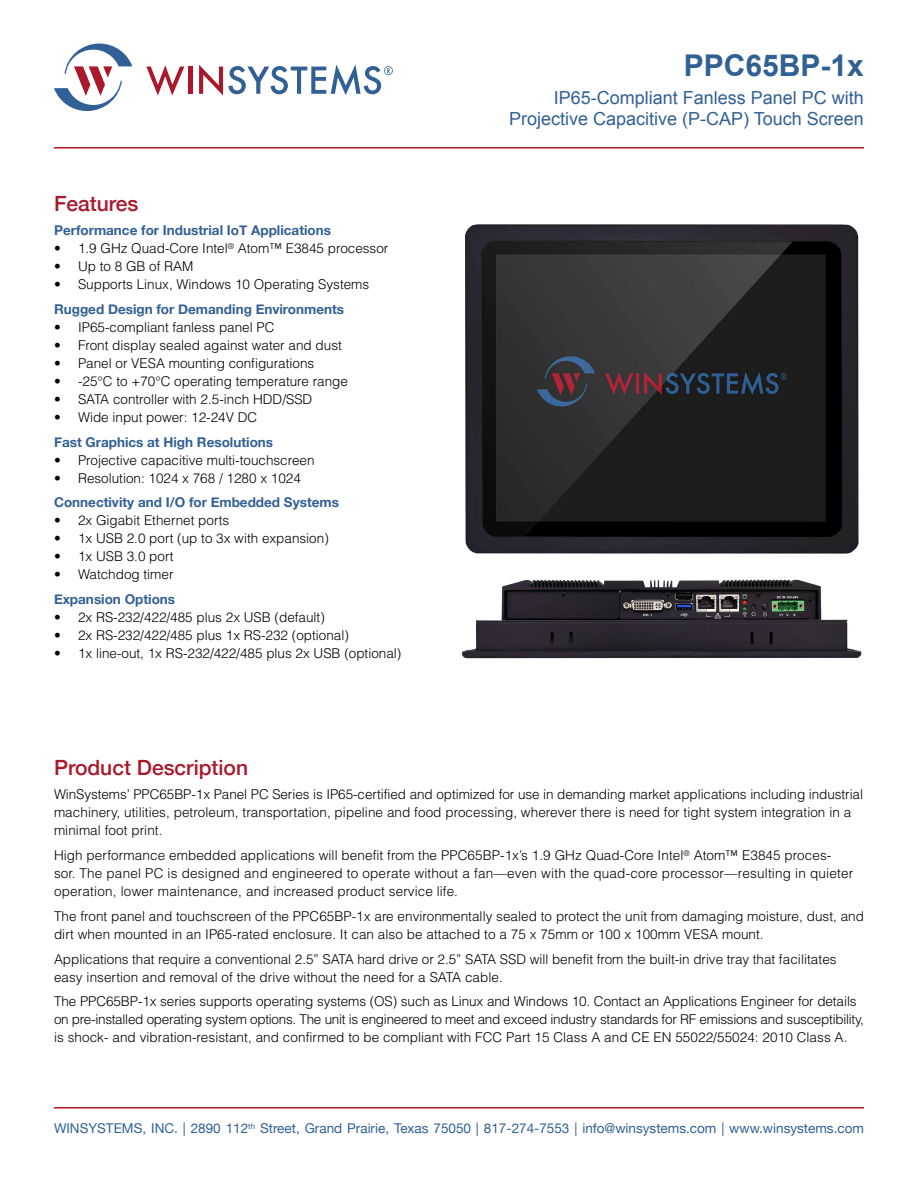
<style>
.page{position:relative;width:918px;height:1188px;background:#fff}
.page>*{position:absolute;margin:0;border:0;box-sizing:border-box;transform-origin:0 0}
.t1{font:700 30px "Arial";color:#316094}
.t2{font:500 21px "Helvetica Neue";color:#aa182c}
.t3{font:18px/21.6px "Arial";color:#316094;text-align:right}
.t4{font:300 13.5px/18px "Helvetica LT Std";color:#000}
.t5{font:700 13.5px "Helvetica Neue";color:#316094}
.t6{font:13.5px "Helvetica Neue";color:#316094}
</style>
<div class="page">
<img style="left:465px;top:224px;width:394px;height:330px">
<img style="left:462px;top:579px;width:400px;height:80px">
<svg style="left:54px;top:44px;width:78px;height:67px"></svg>
<svg style="left:146px;top:65px;width:38px;height:31px"></svg>
<hr style="left:188px;top:67px;width:4px;height:27px;background:#aa182c">
<svg style="left:199px;top:65px;width:194px;height:30px"></svg>
<hr style="left:54px;top:147px;width:810px;height:1px;background:#aa182c">
<hr style="left:54px;top:1107px;width:810px;height:1px;background:#aa182c">
<h2 class="t2" style="left:54px;top:186px;width:86px">Features</h2>
<p class="t5" style="left:54px;top:220px;width:279px">Performance for Industrial IoT Applications</p>
<p class="t4" style="left:54px;top:239px;width:336px">• 1.9 GHz Quad-Core Intel<sup>®</sup> Atom™ E3845 processor</p>
<p class="t4" style="left:54px;top:257px;width:141px">• Up to 8 GB of RAM</p>
<p class="t4" style="left:54px;top:275px;width:317px">• Supports Linux, Windows 10 Operating Systems</p>
<p class="t5" style="left:54px;top:299px;width:292px">Rugged Design for Demanding Environments</p>
<p class="t4" style="left:54px;top:318px;width:222px">• IP65-compliant fanless panel PC</p>
<p class="t4" style="left:54px;top:336px;width:289px">• Front display sealed against water and dust</p>
<p class="t4" style="left:54px;top:354px;width:262px">• Panel or VESA mounting configurations</p>
<p class="t4" style="left:54px;top:372px;width:296px">• -25°C to +70°C operating temperature range</p>
<p class="t4" style="left:54px;top:390px;width:260px">• SATA controller with 2.5-inch HDD/SSD</p>
<p class="t4" style="left:54px;top:408px;width:205px">• Wide input power: 12-24V DC</p>
<p class="t5" style="left:54px;top:431px;width:221px">Fast Graphics at High Resolutions</p>
<p class="t4" style="left:54px;top:451px;width:262px">• Projective capacitive multi-touchscreen</p>
<p class="t4" style="left:54px;top:469px;width:248px">• Resolution: 1024 x 768 / 1280 x 1024</p>
<p class="t5" style="left:54px;top:492px;width:286px">Connectivity and I/O for Embedded Systems</p>
<p class="t4" style="left:54px;top:512px;width:177px">• 2x Gigabit Ethernet ports</p>
<p class="t4" style="left:54px;top:530px;width:276px">• 1x USB 2.0 port (up to 3x with expansion)</p>
<p class="t4" style="left:54px;top:548px;width:121px">• 1x USB 3.0 port</p>
<p class="t4" style="left:54px;top:566px;width:121px">• Watchdog timer</p>
<p class="t5" style="left:54px;top:589px;width:123px">Expansion Options</p>
<p class="t4" style="left:54px;top:608px;width:272px">• 2x RS-232/422/485 plus 2x USB (default)</p>
<p class="t4" style="left:54px;top:626px;width:296px">• 2x RS-232/422/485 plus 1x RS-232 (optional)</p>
<p class="t4" style="left:54px;top:644px;width:349px">• 1x line-out, 1x RS-232/422/485 plus 2x USB (optional)</p>
<h1 class="t1" style="left:684px;top:45px;width:182px">PPC65BP-1x</h1>
<h3 class="t3" style="left:509px;top:87px;width:356px">IP65-Compliant Fanless Panel PC with<br>Projective Capacitive (P-CAP) Touch Screen</h3>
<h2 class="t2" style="left:54px;top:750px;width:196px">Product Description</h2>
<p class="t4" style="left:54px;top:786px;width:811px">WinSystems’ PPC65BP-1x Panel PC Series is IP65-certified and optimized for use in demanding market applications including industrial machinery, utilities, petroleum, transportation, pipeline and food processing, wherever there is need for tight system integration in a minimal foot print.</p>
<p class="t4" style="left:54px;top:846px;width:801px">High performance embedded applications will benefit from the PPC65BP-1x’s 1.9 GHz Quad-Core Intel<sup>®</sup> Atom™ E3845 proces&shy;sor. The panel PC is designed and engineered to operate without a fan—even with the quad-core processor—resulting in quieter operation, lower maintenance, and increased product service life.</p>
<p class="t4" style="left:54px;top:907px;width:812px">The front panel and touchscreen of the PPC65BP-1x are environmentally sealed to protect the unit from damaging moisture, dust, and dirt when mounted in an IP65-rated enclosure. It can also be attached to a 75 x 75mm or 100 x 100mm VESA mount.</p>
<p class="t4" style="left:54px;top:950px;width:784px">Applications that require a conventional 2.5” SATA hard drive or 2.5” SATA SSD will benefit from the built-in drive tray that facilitates easy insertion and removal of the drive without the need for a SATA cable.</p>
<p class="t4" style="left:54px;top:992px;width:812px">The PPC65BP-1x series supports operating systems (OS) such as Linux and Windows 10. Contact an Applications Engineer for details on pre-installed operating system options. The unit is engineered to meet and exceed industry standards for RF emissions and susceptibility, is shock- and vibration-resistant, and confirmed to be compliant with FCC Part 15 Class A and CE EN 55022/55024: 2010 Class A.</p>
<p class="t6" style="left:54px;top:1119px;width:812px">WINSYSTEMS, INC. | 2890 112<sup>th</sup> Street, Grand Prairie, Texas 75050 | 817-274-7553 | info@winsystems.com | www.winsystems.com</p>
</div>
